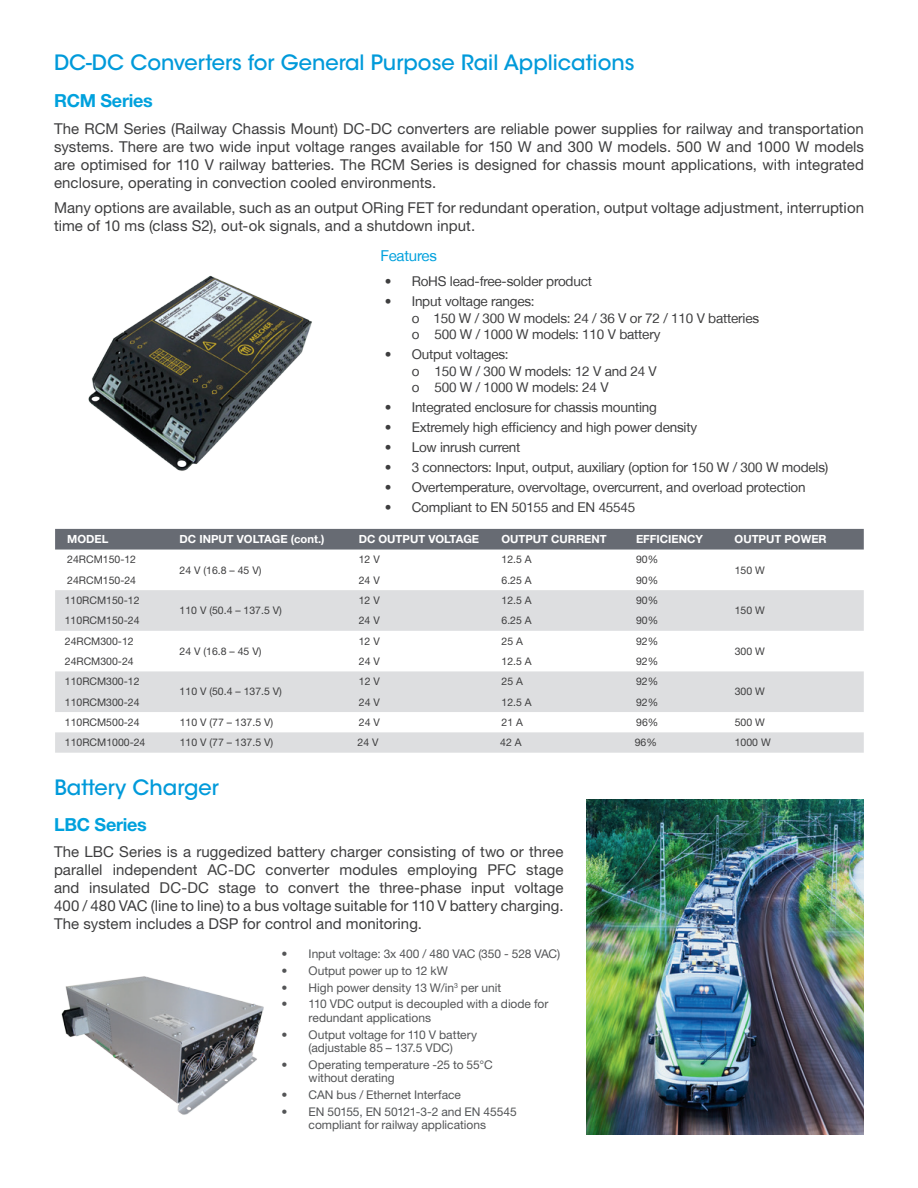
<style>
.page{position:relative;width:918px;height:1188px;background:#fff}
.page>*{position:absolute;margin:0;border:0;box-sizing:border-box;transform-origin:0 0}
.t1{font:500 21px "ITC Avant Garde Std";color:#009ada}
.t2{font:700 18px "Helvetica Neue LT Pro";letter-spacing:-.015em;color:#00a1dd}
.t3{font:15px/18px "Helvetica Neue LT Pro";letter-spacing:.005em;color:#3e3e3f;text-align:justify}
.t4{font:15px "Helvetica Neue LT";letter-spacing:-.015em;color:#00a1dd}
.t5{font:13.5px/16.5px "Helvetica Neue LT";letter-spacing:-.015em;color:#3e3e3f}
.t6{font:12px/13.5px "Helvetica Neue LT Pro";color:#545557}
.t7{font:700 11.25px "Helvetica Neue LT Pro";color:#fff}
.t8{font:10.5px "Helvetica Neue LT Pro";color:#3e3e3f}
</style>
<div class="page">
<img style="left:88px;top:275px;width:224px;height:196px">
<div style="left:55px;top:529px;width:809px;height:21px;background:#676b73"></div>
<svg style="left:55px;top:590px;width:809px;height:163px;fill:#dddee0"></svg>
<img style="left:586px;top:799px;width:278px;height:336px">
<img style="left:61px;top:976px;width:203px;height:139px">
<h1 class="t1" style="left:54px;top:49px;width:582px">DC-DC Converters for General Purpose Rail Applications</h1>
<p class="t2" style="left:54px;top:89px;width:100px">RCM Series</p>
<p class="t3" style="left:54px;top:120px;width:812px">The RCM Series (Railway Chassis Mount) DC-DC converters are reliable power supplies for railway and transportation systems. There are two wide input voltage ranges available for 150 W and 300 W models. 500 W and 1000 W models are optimised for 110 V railway batteries. The RCM Series is designed for chassis mount applications, with integrated enclosure, operating in convection cooled environments.</p>
<p class="t3" style="left:54px;top:198px;width:812px">Many options are available, such as an output ORing FET for redundant operation, output voltage adjustment, interruption time of 10 ms (class S2), out-ok signals, and a shutdown input.</p>
<p class="t4" style="left:380px;top:247px;width:58px">Features</p>
<p class="t5" style="left:385px;top:273px;width:209px">• RoHS lead-free-solder product</p>
<p class="t5" style="left:412px;top:293px;width:349px;text-indent:-27px">• Input voltage ranges:<br>o 150 W / 300 W models: 24 / 36 V or 72 / 110 V batteries o 500 W / 1000 W models: 110 V battery</p>
<p class="t5" style="left:412px;top:346px;width:247px;text-indent:-27px">• Output voltages:<br>o 150 W / 300 W models: 12 V and 24 V o 500 W / 1000 W models: 24 V</p>
<p class="t5" style="left:385px;top:399px;width:274px">• Integrated enclosure for chassis mounting</p>
<p class="t5" style="left:385px;top:419px;width:314px">• Extremely high efficiency and high power density</p>
<p class="t5" style="left:385px;top:439px;width:137px">• Low inrush current</p>
<p class="t5" style="left:385px;top:459px;width:445px">• 3 connectors: Input, output, auxiliary (option for 150 W / 300 W models)</p>
<p class="t5" style="left:385px;top:479px;width:422px">• Overtemperature, overvoltage, overcurrent, and overload protection</p>
<p class="t5" style="left:385px;top:499px;width:252px">• Compliant to EN 50155 and EN 45545</p>
<p class="t7" style="left:67px;top:532px;width:43px">MODEL</p>
<p class="t7" style="left:180px;top:532px;width:147px">DC INPUT VOLTAGE (cont.)</p>
<p class="t7" style="left:359px;top:532px;width:122px">DC OUTPUT VOLTAGE</p>
<p class="t7" style="left:501px;top:532px;width:107px">OUTPUT CURRENT</p>
<p class="t7" style="left:636px;top:532px;width:69px">EFFICIENCY</p>
<p class="t7" style="left:735px;top:532px;width:94px">OUTPUT POWER</p>
<p class="t8" style="left:67px;top:553px;width:70px">24RCM150-12</p>
<p class="t8" style="left:180px;top:563px;width:83px">24 V (16.8 – 45 V)</p>
<p class="t8" style="left:359px;top:553px;width:23px">12 V</p>
<p class="t8" style="left:501px;top:553px;width:32px">12.5 A</p>
<p class="t8" style="left:636px;top:553px;width:24px">90%</p>
<p class="t8" style="left:735px;top:563px;width:32px">150 W</p>
<p class="t8" style="left:67px;top:574px;width:70px">24RCM150-24</p>
<p class="t8" style="left:359px;top:574px;width:23px">24 V</p>
<p class="t8" style="left:502px;top:574px;width:32px">6.25 A</p>
<p class="t8" style="left:636px;top:574px;width:24px">90%</p>
<p class="t8" style="left:65px;top:594px;width:76px">110RCM150-12</p>
<p class="t8" style="left:180px;top:604px;width:104px">110 V (50.4 – 137.5 V)</p>
<p class="t8" style="left:359px;top:594px;width:23px">12 V</p>
<p class="t8" style="left:502px;top:594px;width:32px">12.5 A</p>
<p class="t8" style="left:636px;top:594px;width:24px">90%</p>
<p class="t8" style="left:735px;top:604px;width:32px">150 W</p>
<p class="t8" style="left:65px;top:614px;width:76px">110RCM150-24</p>
<p class="t8" style="left:359px;top:614px;width:23px">24 V</p>
<p class="t8" style="left:502px;top:614px;width:32px">6.25 A</p>
<p class="t8" style="left:636px;top:614px;width:24px">90%</p>
<p class="t8" style="left:65px;top:634px;width:70px">24RCM300-12</p>
<p class="t8" style="left:180px;top:645px;width:83px">24 V (16.8 – 45 V)</p>
<p class="t8" style="left:359px;top:634px;width:23px">12 V</p>
<p class="t8" style="left:502px;top:634px;width:23px">25 A</p>
<p class="t8" style="left:636px;top:634px;width:24px">92%</p>
<p class="t8" style="left:735px;top:645px;width:32px">300 W</p>
<p class="t8" style="left:65px;top:655px;width:70px">24RCM300-24</p>
<p class="t8" style="left:359px;top:655px;width:23px">24 V</p>
<p class="t8" style="left:502px;top:655px;width:32px">12.5 A</p>
<p class="t8" style="left:636px;top:655px;width:24px">92%</p>
<p class="t8" style="left:65px;top:675px;width:76px">110RCM300-12</p>
<p class="t8" style="left:180px;top:685px;width:104px">110 V (50.4 – 137.5 V)</p>
<p class="t8" style="left:359px;top:675px;width:23px">12 V</p>
<p class="t8" style="left:502px;top:675px;width:23px">25 A</p>
<p class="t8" style="left:636px;top:675px;width:24px">92%</p>
<p class="t8" style="left:735px;top:685px;width:32px">300 W</p>
<p class="t8" style="left:65px;top:695px;width:76px">110RCM300-24</p>
<p class="t8" style="left:359px;top:695px;width:23px">24 V</p>
<p class="t8" style="left:502px;top:695px;width:32px">12.5 A</p>
<p class="t8" style="left:636px;top:695px;width:24px">92%</p>
<p class="t8" style="left:65px;top:716px;width:76px">110RCM500-24</p>
<p class="t8" style="left:180px;top:716px;width:95px">110 V (77 – 137.5 V)</p>
<p class="t8" style="left:359px;top:716px;width:23px">24 V</p>
<p class="t8" style="left:502px;top:716px;width:23px">21 A</p>
<p class="t8" style="left:636px;top:716px;width:24px">96%</p>
<p class="t8" style="left:735px;top:716px;width:32px">500 W</p>
<p class="t8" style="left:65px;top:736px;width:82px">110RCM1000-24</p>
<p class="t8" style="left:180px;top:736px;width:95px">110 V (77 – 137.5 V)</p>
<p class="t8" style="left:358px;top:736px;width:23px">24 V</p>
<p class="t8" style="left:500px;top:736px;width:23px">42 A</p>
<p class="t8" style="left:635px;top:736px;width:24px">96%</p>
<p class="t8" style="left:735px;top:736px;width:37px">1000 W</p>
<h1 class="t1" style="left:54px;top:775px;width:166px">Battery Charger</h1>
<p class="t2" style="left:54px;top:813px;width:94px">LBC Series</p>
<p class="t3" style="left:54px;top:843px;width:511px">The LBC Series is a ruggedized battery charger consisting of two or three parallel independent AC-DC converter modules employing PFC stage and insulated DC-DC stage to convert the three-phase input voltage 400 / 480 VAC (line to line) to a bus voltage suitable for 110 V battery charging.<br>The system includes a DSP for control and monitoring.</p>
<p class="t6" style="left:282px;top:947px;width:280px">• Input voltage: 3x 400 / 480 VAC (350 - 528 VAC)</p>
<p class="t6" style="left:282px;top:964px;width:168px">• Output power up to 12 kW</p>
<p class="t6" style="left:282px;top:980px;width:221px">• High power density 13 W/in<sup>3</sup> per unit</p>
<p class="t6" style="left:309px;top:997px;width:241px;text-indent:-27px">• 110 VDC output is decoupled with a diode for redundant applications</p>
<p class="t6" style="left:282px;top:1027px;width:197px;text-align:center">• Output voltage for 110 V battery (adjustable 85 – 137.5 VDC)</p>
<p class="t6" style="left:309px;top:1057px;width:186px;text-indent:-27px">• Operating temperature -25 to 55°C without derating</p>
<p class="t6" style="left:282px;top:1088px;width:181px">• CAN bus / Ethernet Interface</p>
<p class="t6" style="left:282px;top:1104px;width:237px;text-align:center">• EN 50155, EN 50121-3-2 and EN 45545 compliant for railway applications</p>
</div>
